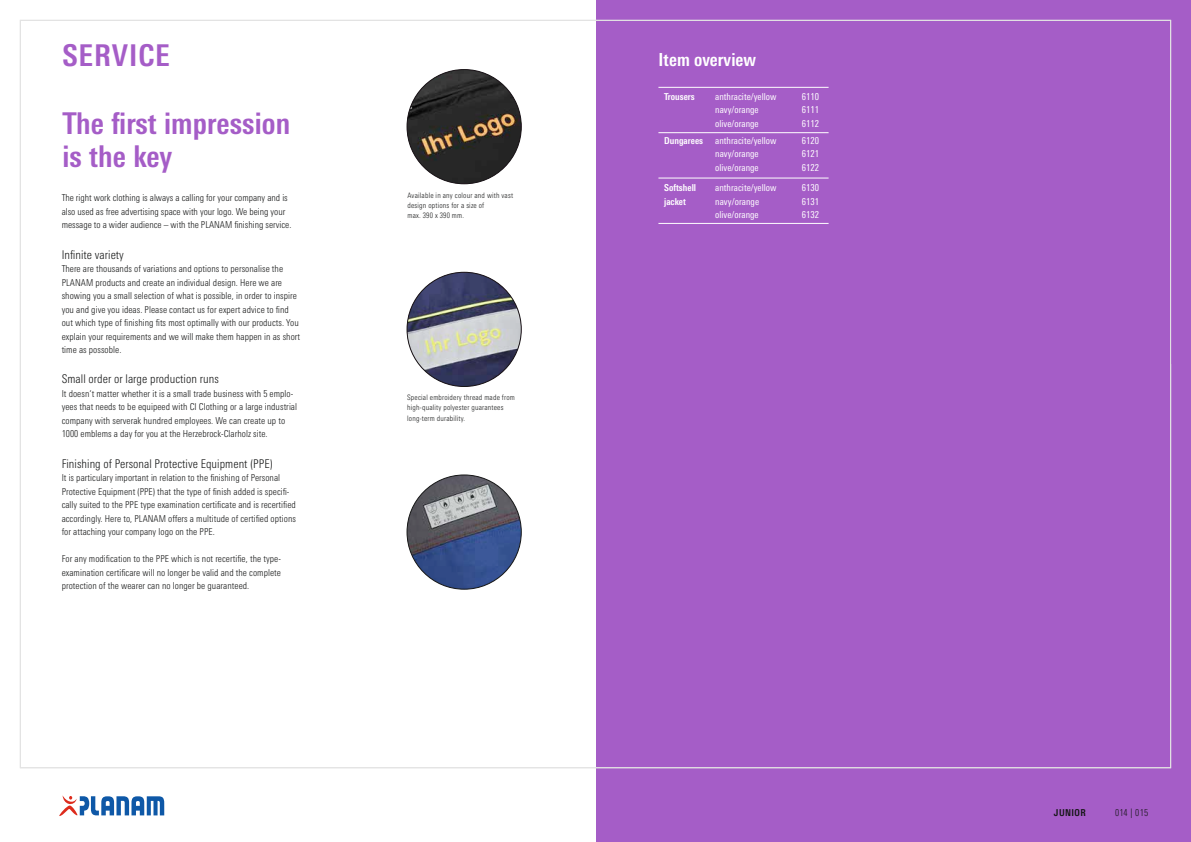
<style>
.page{position:relative;width:1191px;height:842px;background:#fff}
.page>*{position:absolute;margin:0;border:0;box-sizing:border-box;transform-origin:0 0}
.t1{font:700 condensed 30px/33.8px "Univers Next Pro";letter-spacing:.005em;color:#a55dc7}
.t2{font:700 condensed 30px "Univers Next Pro";letter-spacing:.03em;color:#a55dc7}
.t3{font:700 condensed 18px "Univers Next Pro";color:#fff}
.t4{font:300 condensed 12px "Univers Next Pro";letter-spacing:.005em;color:#151616}
.t5{font:300 condensed 9.5px/13.5px "Univers Next Pro";letter-spacing:.005em;color:#151616}
.t6{font:condensed 9.5px "Univers Next Pro";letter-spacing:.005em;color:#fff}
.t7{font:700 condensed 9.5px "Univers Next Pro";letter-spacing:.005em;color:#fff}
.t8{font:700 condensed 9.5px "Univers Next Pro";letter-spacing:.04em;color:#151616}
.t9{font:300 condensed 7.5px/10.1px "Univers Next Pro";letter-spacing:.025em;color:#151616}
</style>
<div class="page">
<div style="left:596px;top:0;width:595px;height:842px;background:#a55dc7"></div>
<img style="left:407px;top:475px;width:114px;height:114px;border-radius:57px">
<img style="left:407px;top:272px;width:114px;height:114px;border-radius:57px">
<img style="left:407px;top:70px;width:114px;height:114px;border-radius:57px">
<hr style="left:658px;top:87px;width:170px;height:1px;background:#fff">
<hr style="left:658px;top:133px;width:170px;height:1px;background:#fff">
<hr style="left:658px;top:178px;width:170px;height:1px;background:#fff">
<hr style="left:658px;top:223px;width:170px;height:1px;background:#fff">
<svg style="left:59px;top:795px;width:105px;height:21px"></svg>
<h1 class="t2" style="left:62px;top:38px;width:109px">Service</h1>
<h2 class="t3" style="left:658px;top:49px;width:99px">Item overview</h2>
<h1 class="t1" style="left:62px;top:106px;width:229px">The first impression is the key</h1>
<p class="t5" style="left:62px;top:191px;width:231px">The right work clothing is always a calling for your company and is also used as free advertising space with your logo. We being your message to a wider audience – with the PLANAM finishing service.</p>
<p class="t4" style="left:62px;top:247px;width:64px">Infinite variety</p>
<p class="t5" style="left:62px;top:262px;width:240px">There are thousands of variations and options to personalise the PLANAM products and create an individual design. Here we are showing you a small selection of what is possible, in order to inspire you and give you ideas. Please contact us for expert advice to find out which type of finishing fits most optimally with our products. You explain your requirements and we will make them happen in as short time as possoble.</p>
<p class="t4" style="left:62px;top:372px;width:159px">Small order or large production runs</p>
<p class="t5" style="left:62px;top:387px;width:237px">It doesn‘t matter whether it is a small trade business with 5 emplo&shy;yees that needs to be equipeed with CI Clothing or a large industrial company with serverak hundred employees. We can create up to 1000 emblems a day for you at the Herzebrock-Clarholz site.</p>
<p class="t4" style="left:62px;top:457px;width:212px">Finishing of Personal Protective Equipment (PPE)</p>
<p class="t5" style="left:62px;top:471px;width:236px">It is particulary important in relation to the finishing of Personal Protective Equipment (PPE) that the type of finish added is specifi&shy;cally suited to the PPE type examination certificate and is recertified accordingly. Here to, PLANAM offers a multitude of certified options for attaching your company logo on the PPE.</p>
<p class="t5" style="left:62px;top:552px;width:221px;text-align:justify">For any modification to the PPE which is not recertifie, the type&shy;examination certificare will no longer be valid and the complete protection of the wearer can no longer be guaranteed.</p>
<p class="t9" style="left:407px;top:190px;width:107px">Available in any colour and with vast design options for a size of<br>max. 390 x 390 mm.</p>
<p class="t9" style="left:407px;top:393px;width:109px">Special embroidery thread made from high-quality polyester guarantees long-term durability.</p>
<p class="t7" style="left:664px;top:91px;width:32px">Trousers</p>
<p class="t6" style="left:715px;top:91px;width:63px">anthracite/yellow</p>
<p class="t6" style="left:802px;top:91px;width:19px">6110</p>
<p class="t6" style="left:715px;top:105px;width:45px">navy/orange</p>
<p class="t6" style="left:802px;top:105px;width:19px">6111</p>
<p class="t6" style="left:715px;top:118px;width:45px">olive/orange</p>
<p class="t6" style="left:802px;top:118px;width:19px">6112</p>
<p class="t7" style="left:664px;top:135px;width:40px">Dungarees</p>
<p class="t6" style="left:715px;top:135px;width:63px">anthracite/yellow</p>
<p class="t6" style="left:802px;top:135px;width:19px">6120</p>
<p class="t6" style="left:715px;top:148px;width:45px">navy/orange</p>
<p class="t6" style="left:802px;top:148px;width:19px">6121</p>
<p class="t6" style="left:715px;top:162px;width:45px">olive/orange</p>
<p class="t6" style="left:802px;top:162px;width:19px">6122</p>
<p class="t7" style="left:664px;top:182px;width:34px">Softshell</p>
<p class="t6" style="left:715px;top:182px;width:63px">anthracite/yellow</p>
<p class="t6" style="left:802px;top:182px;width:19px">6130</p>
<p class="t7" style="left:664px;top:196px;width:23px">jacket</p>
<p class="t6" style="left:715px;top:196px;width:46px">navy/orange</p>
<p class="t6" style="left:801px;top:196px;width:19px">6131</p>
<p class="t6" style="left:715px;top:209px;width:45px">olive/orange</p>
<p class="t6" style="left:802px;top:209px;width:19px">6132</p>
<p class="t8" style="left:1054px;top:806px;width:33px">Junior</p>
<p class="t5" style="left:1115px;top:805px;width:35px">014 | 015</p>
</div>
